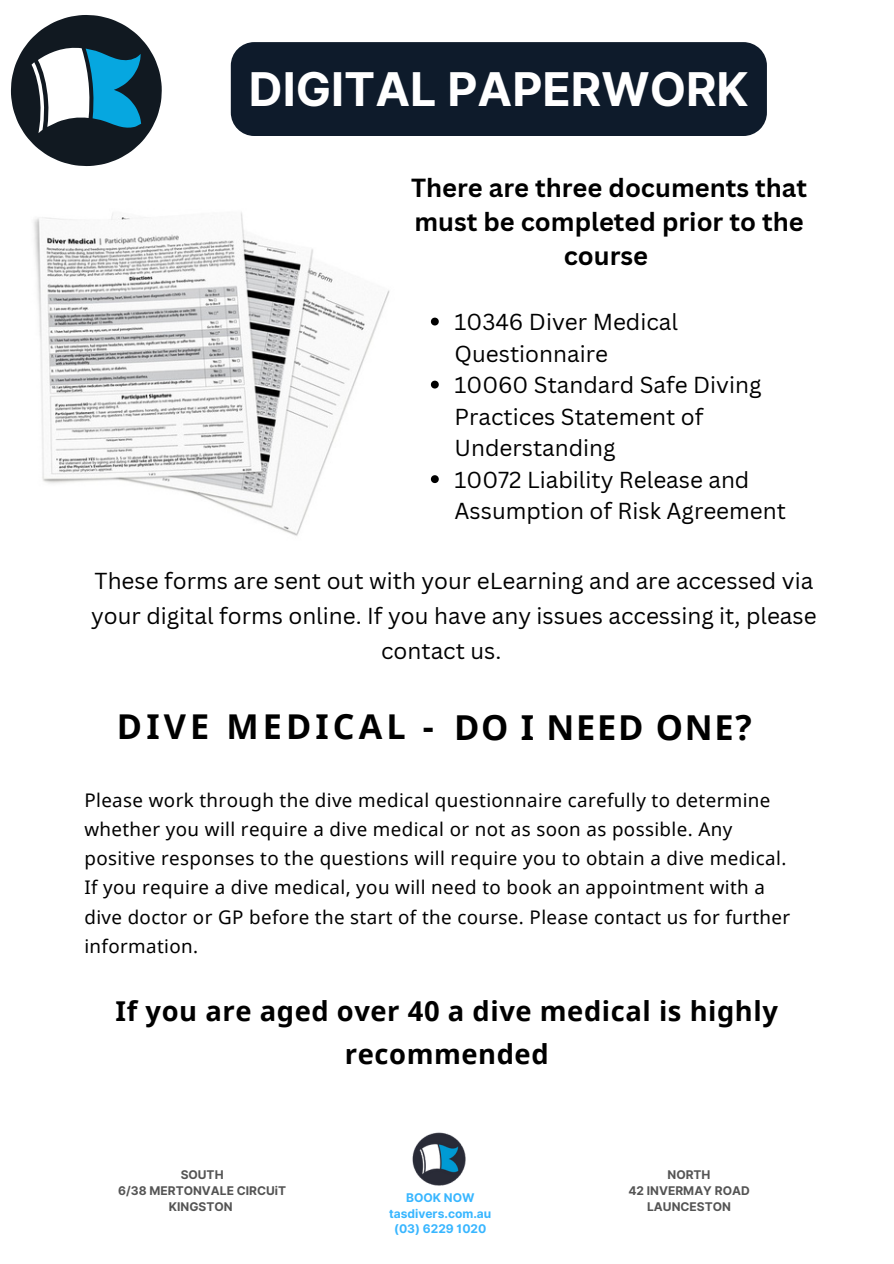
<style>
.page{position:relative;width:894px;height:1264px;background:#fff}
.page>*{position:absolute;margin:0;border:0;box-sizing:border-box;transform-origin:0 0}
.t1{font:700 46.5px "Inter";color:#fff}
.t2{font:700 34.35px "Noto Sans";letter-spacing:.05em;color:#000}
.t3{font:700 34.2px "Noto Sans";letter-spacing:.12em;color:#000}
.t4{font:700 27.3px/42.8px "Noto Sans";letter-spacing:.02em;color:#000;text-align:center}
.t5{font:700 25.5px/33.8px "Canva Sans";color:#000;text-align:center}
.t6{font:22.5px/31.5px "Canva Sans";color:#000}
.t7{font:18.75px/29.2px "Noto Sans";letter-spacing:.02em;color:#000}
.t8{font:700 12px/15.8px "Inter";color:#545454;text-align:center}
.t9{font:700 12px/15.8px "Inter";color:#38b6ff;text-align:center}
</style>
<div class="page">
<img style="left:33px;top:212px;width:357px;height:324px">
<svg style="left:11px;top:15px;width:151px;height:151px"></svg>
<div style="left:231px;top:42px;width:535px;height:94px;background:#0e1b2b"></div>
<svg style="left:431px;top:317px;width:7px;height:8px"></svg>
<svg style="left:431px;top:380px;width:7px;height:8px"></svg>
<svg style="left:431px;top:475px;width:7px;height:8px"></svg>
<img style="left:412px;top:1132px;width:54px;height:54px">
<h6 class="t1" style="left:249px;top:61px;width:501px">DIGITAL PAPERWORK</h6>
<h3 class="t5" style="left:411px;top:170px;width:397px">There are three documents that must be completed prior to the course</h3>
<p class="t6" style="left:454px;top:305px;width:225px">10346 Diver Medical<br>Questionnaire</p>
<p class="t6" style="left:454px;top:368px;width:308px">10060 Standard Safe Diving<br>Practices Statement of<br>Understanding</p>
<p class="t6" style="left:454px;top:463px;width:333px">10072 Liability Release and<br>Assumption of Risk Agreement</p>
<p class="t6" style="left:91px;top:563px;width:727px;line-height:34.8px">These forms are sent out with your eLearning and are accessed via your digital forms online. If you have any issues accessing it, please</p>
<h4 class="t6" style="left:381px;top:634px;width:122px">contact us.</h4>
<h4 class="t3" style="left:117px;top:702px;width:318px">DIVE MEDICAL -</h4>
<h2 class="t2" style="left:454px;top:703px;width:299px">DO I NEED ONE?</h2>
<h2 class="t7" style="left:84px;top:784px;width:707px">Please work through the dive medical questionnaire carefully to determine whether you will require a dive medical or not as soon as possible. Any positive responses to the questions will require you to obtain a dive medical.<br>If you require a dive medical, you will need to book an appointment with a dive doctor or GP before the start of the course. Please contact us for further information.</h2>
<h5 class="t4" style="left:116px;top:988px;width:663px">If you are aged over 40 a dive medical is highly recommended</h5>
<h3 class="t8" style="left:118px;top:1166px;width:169px">SOUTH<br>6/38 MERTONVALE CIRCUiT<br>KINGSTON</h3>
<p class="t8" style="left:628px;top:1166px;width:123px">NORTH<br>42 INVERMAY ROAD<br>LAUNCESTON</p>
<p class="t9" style="left:389px;top:1189px;width:104px">BOOK NOW tasdivers.com.au (03) 6229 1020</p>
</div>
